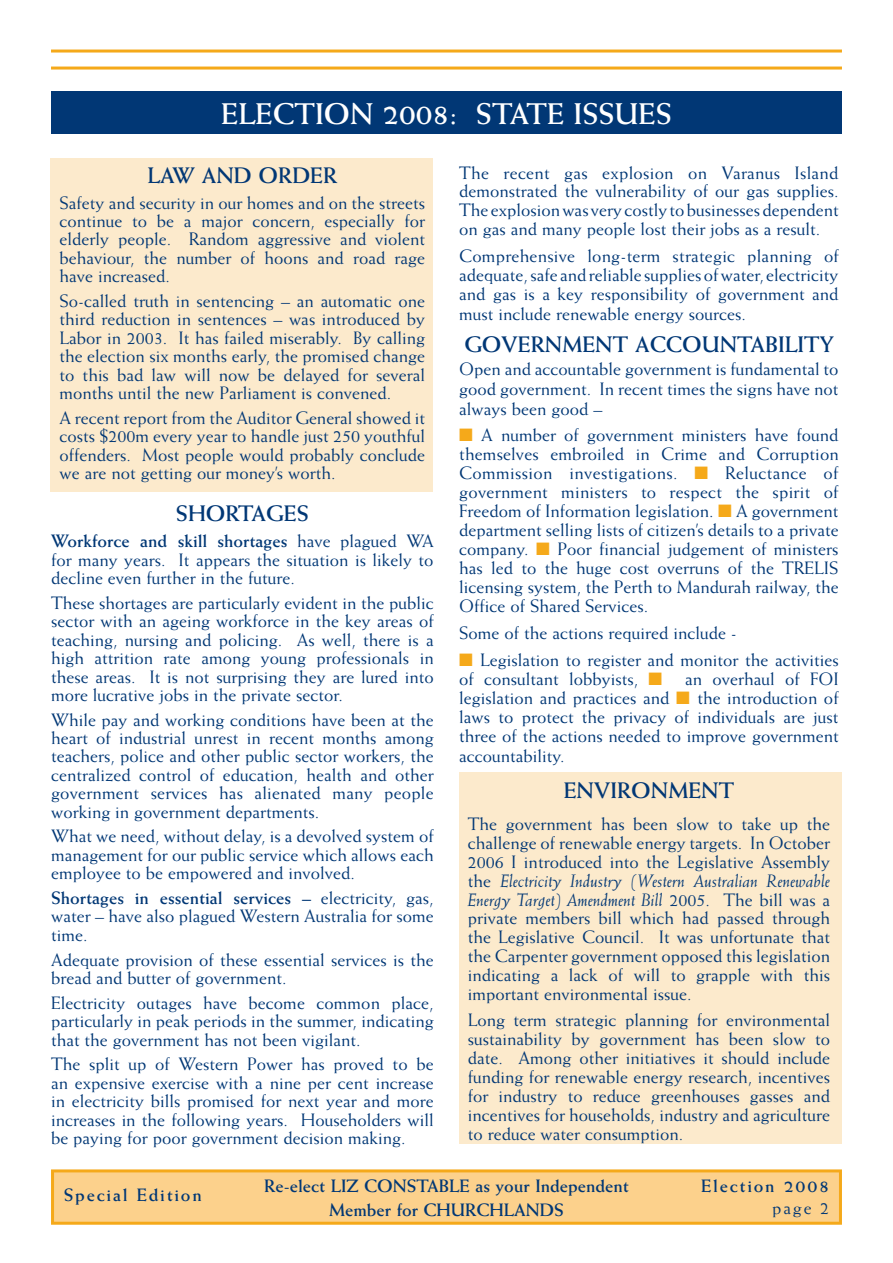
<style>
.page{position:relative;width:893px;height:1263px;background:#fff}
.page>*{position:absolute;margin:0;border:0;box-sizing:border-box;transform-origin:0 0}
.Headings{font:700 30px "Weiss";color:#fff}
.LizC-Galley{font:700 22.5px "Weiss";color:#013775}
.Headings-2{font:700 22.5px "Weiss";color:#013775}
.LizC-Galley-2{font:18px/18.5px "Weiss";color:#013775;text-align:justify}
.t1{font:700 18px "Weiss";color:#013775}
.t2{font:700 18px "Weiss";letter-spacing:.1em;color:#013775}
.s1{font-weight:700}
.s2{color:#f5a91a}
.s3{font-style:italic}
</style>
<div class="page">
<div style="left:459px;top:773px;width:383px;height:371px;background:#fceacc"></div>
<div style="left:51px;top:158px;width:382px;height:333px;background:#fceacc"></div>
<hr style="left:51px;top:50px;width:791px;height:3px;background:#f5a91a">
<hr style="left:51px;top:67px;width:791px;height:3px;background:#f5a91a">
<div style="left:51px;top:91px;width:791px;height:42px;background:#013775"></div>
<div style="left:51px;top:1169px;width:791px;height:56px;background:#fcd18c;border:3px solid #f5a91a"></div>
<p class="Headings" style="left:221px;top:96px;width:452px">ELECTION 2008: STATE ISSUES</p>
<p class="LizC-Galley" style="left:147px;top:162px;width:191px">LAW AND ORDER</p>
<p class="LizC-Galley-2" style="left:60px;top:193px;width:367px">Safety and security in our homes and on the streets continue to be a major concern, especially for elderly people. Random aggressive and violent behaviour, the number of hoons and road rage have increased.</p>
<p class="LizC-Galley-2" style="left:60px;top:291px;width:367px">So-called truth in sentencing – an automatic one third reduction in sentences – was introduced by Labor in 2003. It has failed miserably. By calling the election six months early, the promised change to this bad law will now be delayed for several months until the new Parliament is convened.</p>
<p class="LizC-Galley-2" style="left:60px;top:408px;width:367px">A recent report from the Auditor General showed it costs $200m every year to handle just 250 youthful offenders. Most people would probably conclude we are not getting our money’s worth.</p>
<p class="Headings-2" style="left:176px;top:500px;width:134px">SHORTAGES</p>
<p class="LizC-Galley-2" style="left:51px;top:532px;width:384px"><span class="s1">Workforce and skill shortages</span> have plagued WA for many years. It appears the situation is likely to decline even further in the future.</p>
<p class="LizC-Galley-2" style="left:51px;top:593px;width:384px">These shortages are particularly evident in the public sector with an ageing workforce in the key areas of teaching, nursing and policing. As well, there is a high attrition rate among young professionals in these areas. It is not surprising they are lured into more lucrative jobs in the private sector.</p>
<p class="LizC-Galley-2" style="left:51px;top:710px;width:384px">While pay and working conditions have been at the heart of industrial unrest in recent months among teachers, police and other public sector workers, the centralized control of education, health and other government services has alienated many people working in government departments.</p>
<p class="LizC-Galley-2" style="left:51px;top:827px;width:384px">What we need, without delay, is a devolved system of management for our public service which allows each employee to be empowered and involved.</p>
<p class="LizC-Galley-2" style="left:51px;top:888px;width:384px"><span class="s1">Shortages in essential services –</span> electricity, gas, water – have also plagued Western Australia for some time.</p>
<p class="LizC-Galley-2" style="left:51px;top:950px;width:384px">Adequate provision of these essential services is the bread and butter of government.</p>
<p class="LizC-Galley-2" style="left:51px;top:993px;width:384px">Electricity outages have become common place, particularly in peak periods in the summer, indicating that the government has not been vigilant.</p>
<p class="LizC-Galley-2" style="left:51px;top:1055px;width:384px">The split up of Western Power has proved to be an expensive exercise with a nine per cent increase in electricity bills promised for next year and more increases in the following years. Householders will be paying for poor government decision making.</p>
<p class="LizC-Galley-2" style="left:459px;top:163px;width:381px">The recent gas explosion on Varanus Island demonstrated the vulnerability of our gas supplies.<br>The explosion was very costly to businesses dependent on gas and many people lost their jobs as a result.</p>
<p class="LizC-Galley-2" style="left:459px;top:246px;width:381px;line-height:19.2px">Comprehensive long-term strategic planning of adequate, safe and reliable supplies of water, electricity and gas is a key responsibility of government and must include renewable energy sources.</p>
<p class="LizC-Galley" style="left:464px;top:331px;width:371px">GOVERNMENT ACCOUNTABILITY</p>
<p class="LizC-Galley-2" style="left:459px;top:359px;width:381px;line-height:19.6px">Open and accountable government is fundamental to good government. In recent times the signs have not always been good –</p>
<p class="LizC-Galley-2" style="left:459px;top:425px;width:381px;line-height:19px"><span class="s2">■</span> A number of government ministers have found themselves embroiled in Crime and Corruption Commission investigations. <span class="s2">■</span> Reluctance of government ministers to respect the spirit of Freedom of Information legislation. <span class="s2">■</span> A government department selling lists of citizen’s details to a private company. <span class="s2">■</span> Poor financial judgement of ministers has led to the huge cost overruns of the TRELIS licensing system, the Perth to Mandurah railway, the Office of Shared Services.</p>
<p class="LizC-Galley-2" style="left:459px;top:623px;width:279px">Some of the actions required include -</p>
<p class="LizC-Galley-2" style="left:459px;top:651px;width:381px;line-height:19px"><span class="s2">■</span> Legislation to register and monitor the activities of consultant lobbyists, <span class="s2">■</span></p>
<p class="LizC-Galley-2" style="left:459px;top:669px;width:381px;line-height:19px;text-indent:226px">an overhaul of FOI legislation and practices and <span class="s2">■</span> the introduction of laws to protect the privacy of individuals are just three of the actions needed to improve government accountability.</p>
<p class="LizC-Galley" style="left:564px;top:777px;width:86px">Environment</p>
<p class="LizC-Galley-2" style="left:468px;top:814px;width:364px;line-height:19px">The government has been slow to take up the challenge of renewable energy targets. In October 2006 I introduced into the Legislative Assembly the <span class="s3">Electricity Industry (Western Australian Renewable Energy Target) Amendment Bill</span> 2005. The bill was a private members bill which had passed through the Legislative Council. It was unfortunate that the Carpenter government opposed this legislation indicating a lack of will to grapple with this important environmental issue.</p>
<p class="LizC-Galley-2" style="left:468px;top:1010px;width:364px;line-height:19px">Long term strategic planning for environmental sustainability by government has been slow to date. Among other initiatives it should include funding for renewable energy research, incentives for industry to reduce greenhouses gasses and incentives for households, industry and agriculture to reduce water consumption.</p>
<p class="t2" style="left:64px;top:1184px;width:140px">Special Edition</p>
<p class="t1" style="left:264px;top:1175px;width:366px">Re-elect LIZ CONSTABLE as your Independent</p>
<p class="t1" style="left:329px;top:1199px;width:122px">Member for CHUR</p>
<p class="t1" style="left:476px;top:1199px;width:89px">CHLANDS</p>
<p class="t2" style="left:701px;top:1175px;width:130px">Election 2008</p>
<p class="LizC-Galley-2" style="left:772px;top:1198px;width:58px">page 2</p>
</div>
